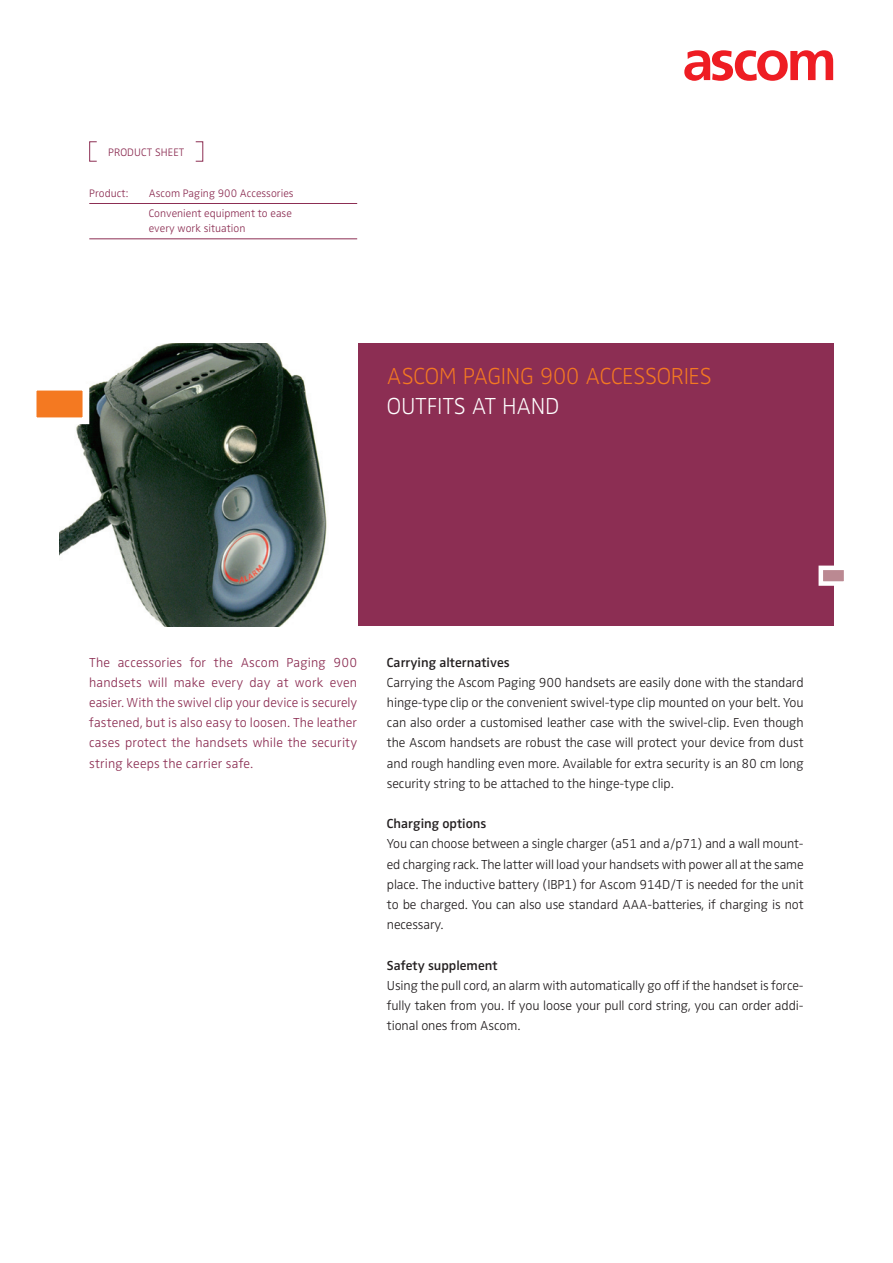
<style>
.page{position:relative;width:893px;height:1263px;background:#fff}
.page>*{position:absolute;margin:0;border:0;box-sizing:border-box;transform-origin:0 0}
._1__Title_Product_Sh{font:200 24px "Ascom Zwo";letter-spacing:-.015em;color:#f47921}
._1__Title_Product_Sh-2{font:200 24px "Ascom Zwo";letter-spacing:-.015em;color:#fff}
._3_Body_Text_First_L{font:300 13.5px/20.2px "Ascom Zwo";letter-spacing:-.01em;color:#231f20;text-align:justify}
._3_Body_Text_First_L-2{font:300 13.5px/20.2px "Ascom Zwo";letter-spacing:.01em;color:#8c2e53;text-align:justify}
._2_Paragraph_Heading{font:600 13.5px "Ascom Zwo";color:#231f20}
._5_Tabular_List{font:300 11.25px/15.1px "Ascom Zwo";color:#8c2e53}
._6_Address{font:300 11.25px "Ascom Zwo";letter-spacing:.01em;color:#8c2e53}
</style>
<div class="page">
<svg style="left:684px;top:50px;width:149px;height:31px"></svg>
<div style="left:357px;top:343px;width:476px;height:283px;background:#8c2e53"></div>
<hr style="left:89px;top:203px;width:268px;height:1px;background:#8c2e53">
<hr style="left:89px;top:239px;width:268px;height:1px;background:#8c2e53">
<div style="left:89px;top:141px;width:8px;height:21px;border:1px solid #8c2e53"></div>
<div style="left:195px;top:141px;width:8px;height:21px;border:1px solid #8c2e53"></div>
<div style="left:818px;top:566px;width:30px;height:20px;background:#bb8992;border:4px solid #fff"></div>
<img style="left:60px;top:343px;width:267px;height:283px">
<div style="left:30px;top:384px;width:59px;height:40px;background:#f47921;border:7px solid #fff"></div>
<p class="_6_Address" style="left:108px;top:145px;width:78px">product sheet</p>
<p class="_5_Tabular_List" style="left:89px;top:186px;width:40px">Product:</p>
<p class="_5_Tabular_List" style="left:149px;top:186px;width:146px">Ascom Paging 900 Accessories</p>
<p class="_5_Tabular_List" style="left:149px;top:206px;width:145px">Convenient equipment to ease every work situation</p>
<p class="_1__Title_Product_Sh" style="left:387px;top:362px;width:326px">ASCOM PAGING 900 ACCESSORIES</p>
<p class="_1__Title_Product_Sh-2" style="left:387px;top:392px;width:174px">OUTFITS AT HAND</p>
<p class="_3_Body_Text_First_L-2" style="left:89px;top:652px;width:269px">The accessories for the Ascom Paging 900 handsets will make every day at work even easier. With the swivel clip your device is securely fastened, but is also easy to loosen. The leather cases protect the handsets while the security string keeps the carrier safe.</p>
<p class="_2_Paragraph_Heading" style="left:387px;top:654px;width:124px">Carrying alternatives</p>
<p class="_3_Body_Text_First_L" style="left:387px;top:672px;width:418px">Carrying the Ascom Paging 900 handsets are easily done with the standard hinge-type clip or the convenient swivel-type clip mounted on your belt. You can also order a customised leather case with the swivel-clip. Even though the Ascom handsets are robust the case will protect your device from dust and rough handling even more. Available for extra security is an 80 cm long security string to be attached to the hinge-type clip.</p>
<p class="_2_Paragraph_Heading" style="left:387px;top:816px;width:101px">Charging options</p>
<p class="_3_Body_Text_First_L" style="left:387px;top:834px;width:418px">You can choose between a single charger (a51 and a/p71) and a wall mount&shy;ed charging rack. The latter will load your handsets with power all at the same place. The inductive battery (IBP1) for Ascom 914D/T is needed for the unit to be charged. You can also use standard AAA-batteries, if charging is not necessary.</p>
<p class="_2_Paragraph_Heading" style="left:387px;top:957px;width:112px">Safety supplement</p>
<p class="_3_Body_Text_First_L" style="left:387px;top:975px;width:418px">Using the pull cord, an alarm with automatically go off if the handset is force&shy;fully taken from you. If you loose your pull cord string, you can order addi&shy;tional ones from Ascom.</p>
</div>
